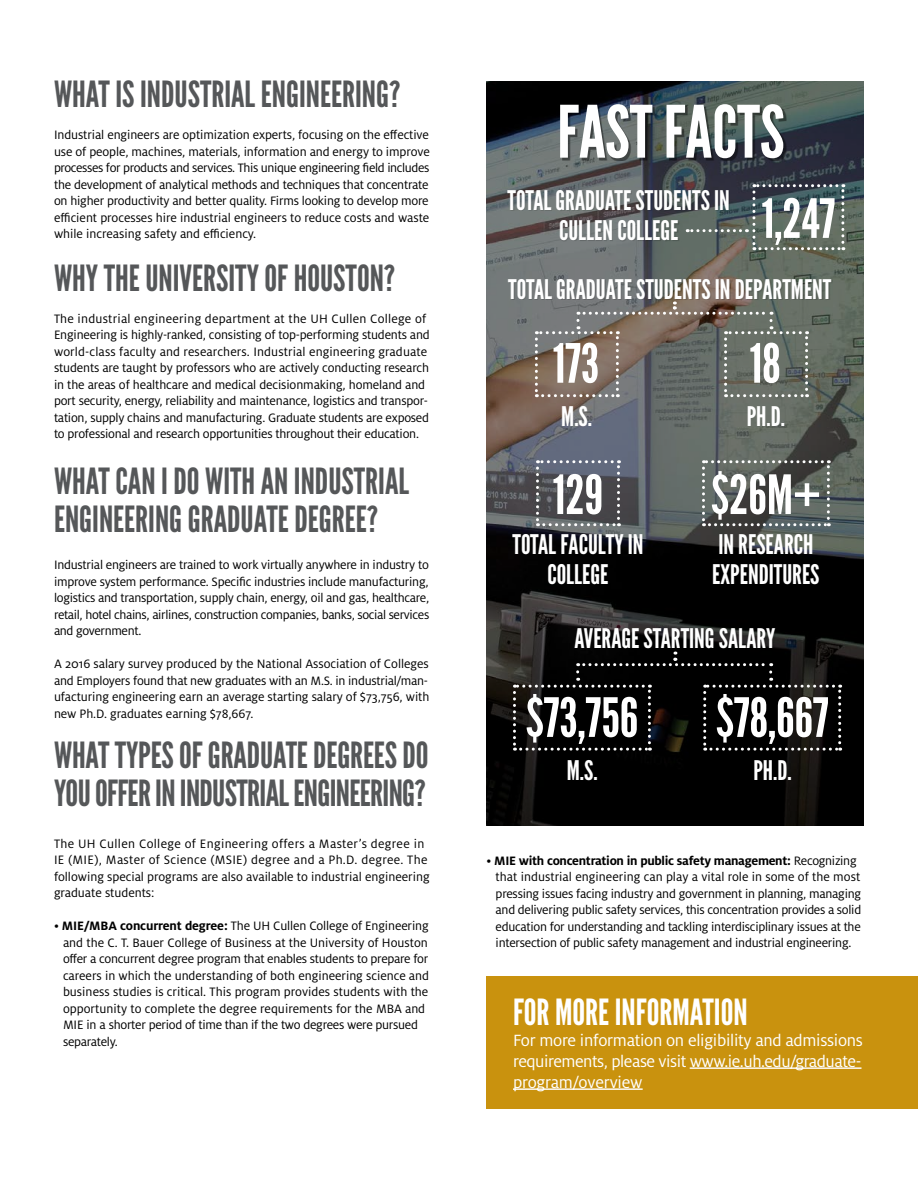
<style>
.page{position:relative;width:918px;height:1188px;background:#fff}
.page>*{position:absolute;margin:0;border:0;box-sizing:border-box;transform-origin:0 0}
.t1{font:72px "League Gothic";color:#fff}
.t2{font:54px "League Gothic";color:#fff}
.t3{font:36px/37.5px "League Gothic";color:#555759}
.t4{font:36px/37.5px "League Gothic";letter-spacing:-.02em;color:#555759}
.t5{font:36px "League Gothic";color:#fff}
.t6{font:27px/29.4px "League Gothic";color:#fff;text-align:center}
.t7{font:18px/21px "Milo OT";letter-spacing:-.025em;color:#fff;text-align:justify}
.t8{font:13.5px/16.5px "Milo OT";letter-spacing:-.01em;color:#000;text-align:justify}
.t9{font:13.5px/16.5px "Milo OT";letter-spacing:.01em;color:#000}
.s1{font-weight:700}
</style>
<div class="page">
<svg style="left:487px;top:81px;width:377px;height:744px;background:#353838"></svg>
<div style="left:487px;top:976px;width:431px;height:133px;background:#c9920e"></div>
<hr style="left:690px;top:1067px;width:172px;height:2px;background:#fff">
<hr style="left:513px;top:1088px;width:130px;height:2px;background:#fff">
<div style="left:562px;top:106px;width:225px;height:55px;background:#000;opacity:.44"></div>
<div style="left:575px;top:629px;width:201px;height:21px;background:#000;opacity:.15"></div>
<div style="left:509px;top:279px;width:324px;height:21px;background:#000;opacity:.15"></div>
<div style="left:509px;top:191px;width:221px;height:51px;background:#000;opacity:.15"></div>
<svg style="left:687px;top:184px;width:157px;height:66px;background:#56615f"></svg>
<svg style="left:536px;top:460px;width:84px;height:66px;background:#5b5d64"></svg>
<svg style="left:702px;top:460px;width:128px;height:66px;background:#585c59"></svg>
<svg style="left:535px;top:302px;width:273px;height:95px;background:#747069"></svg>
<svg style="left:513px;top:652px;width:328px;height:99px;background:#131211"></svg>
<h3 class="t3" style="left:54px;top:76px;width:348px">WHAT IS INDUSTRIAL ENGINEERING?</h3>
<p class="t8" style="left:54px;top:127px;width:377px">Industrial engineers are optimization experts, focusing on the effective use of people, machines, materials, information and energy to improve processes for products and services. This unique engineering field includes the development of analytical methods and techniques that concentrate on higher productivity and better quality. Firms looking to develop more efficient processes hire industrial engineers to reduce costs and waste while increasing safety and efficiency.</p>
<h3 class="t3" style="left:54px;top:260px;width:343px">WHY THE UNIVERSITY OF HOUSTON?</h3>
<p class="t8" style="left:54px;top:310px;width:377px;text-align:left">The industrial engineering department at the UH Cullen College of Engineering is highly-ranked, consisting of top-performing students and world-class faculty and researchers. Industrial engineering graduate students are taught by professors who are actively conducting research in the areas of healthcare and medical decisionmaking, homeland and port security, energy, reliability and maintenance, logistics and transpor&shy;tation, supply chains and manufacturing. Graduate students are exposed to professional and research opportunities throughout their education.</p>
<h3 class="t3" style="left:54px;top:463px;width:357px">WHAT CAN I DO WITH AN INDUSTRIAL<br>ENGINEERING GRADUATE DEGREE?</h3>
<p class="t8" style="left:54px;top:557px;width:377px">Industrial engineers are trained to work virtually anywhere in industry to improve system performance. Specific industries include manufacturing, logistics and transportation, supply chain, energy, oil and gas, healthcare, retail, hotel chains, airlines, construction companies, banks, social services and government.</p>
<p class="t8" style="left:54px;top:656px;width:377px">A 2016 salary survey produced by the National Association of Colleges and Employers found that new graduates with an M.S. in industrial/man&shy;ufacturing engineering earn an average starting salary of $73,756, with new Ph.D. graduates earning $78,667.</p>
<h3 class="t4" style="left:54px;top:737px;width:374px">WHAT TYPES OF GRADUATE DEGREES DO<br>YOU OFFER IN INDUSTRIAL ENGINEERING?</h3>
<p class="t9" style="left:54px;top:835px;width:377px">The UH Cullen College of Engineering offers a Master’s degree in IE (MIE), Master of Science (MSIE) degree and a Ph.D. degree. The following special programs are also available to industrial engineering graduate students:</p>
<p class="t8" style="left:63px;top:918px;width:368px;text-align:left;text-indent:-9px">• <span class="s1">MIE/MBA concurrent degree:</span> The UH Cullen College of Engineering and the C. T. Bauer College of Business at the University of Houston offer a concurrent degree program that enables students to prepare for careers in which the understanding of both engineering science and business studies is critical. This program provides students with the opportunity to complete the degree requirements for the MBA and MIE in a shorter period of time than if the two degrees were pursued separately.</p>
<h1 class="t1" style="left:557px;top:89px;width:229px">FAST FACTS</h1>
<h2 class="t2" style="left:762px;top:187px;width:75px">1,247</h2>
<h3 class="t6" style="left:508px;top:186px;width:224px">TOTAL GRADUATE STUDENTS IN<br>CULLEN COLLEGE</h3>
<h3 class="t6" style="left:508px;top:274px;width:325px">TOTAL GRADUATE STUDENTS IN DEPARTMENT</h3>
<h2 class="t2" style="left:553px;top:331px;width:48px">173</h2>
<h3 class="t6" style="left:561px;top:402px;width:32px">M.S.</h3>
<h2 class="t2" style="left:553px;top:463px;width:52px">129</h2>
<h3 class="t6" style="left:512px;top:530px;width:133px">TOTAL FACULTY IN<br>COLLEGE</h3>
<h2 class="t2" style="left:750px;top:331px;width:32px">18</h2>
<h3 class="t6" style="left:747px;top:402px;width:40px">PH.D.</h3>
<h2 class="t2" style="left:711px;top:463px;width:112px">$26M+</h2>
<h3 class="t6" style="left:712px;top:530px;width:109px;text-align:left">IN RESEARCH<br>EXPENDITURES</h3>
<h3 class="t6" style="left:574px;top:624px;width:203px">AVERAGE STARTING SALARY</h3>
<h2 class="t2" style="left:526px;top:686px;width:114px">$73,756</h2>
<h3 class="t6" style="left:567px;top:755px;width:32px">M.S.</h3>
<h2 class="t2" style="left:716px;top:686px;width:114px">$78,667</h2>
<h3 class="t6" style="left:753px;top:755px;width:40px">PH.D.</h3>
<p class="t8" style="left:496px;top:852px;width:367px;text-align:left;text-indent:-9px">• <span class="s1">MIE with concentration in public safety management:</span> Recognizing that industrial engineering can play a vital role in some of the most pressing issues facing industry and government in planning, managing and delivering public safety services, this concentration provides a solid education for understanding and tackling interdisciplinary issues at the intersection of public safety management and industrial engineering.</p>
<h3 class="t5" style="left:513px;top:990px;width:236px">FOR MORE INFORMATION</h3>
<h3 class="t7" style="left:513px;top:1030px;width:351px">For more information on eligibility and admissions requirements, please visit www.ie.uh.edu/graduate&shy;program/overview</h3>
</div>
